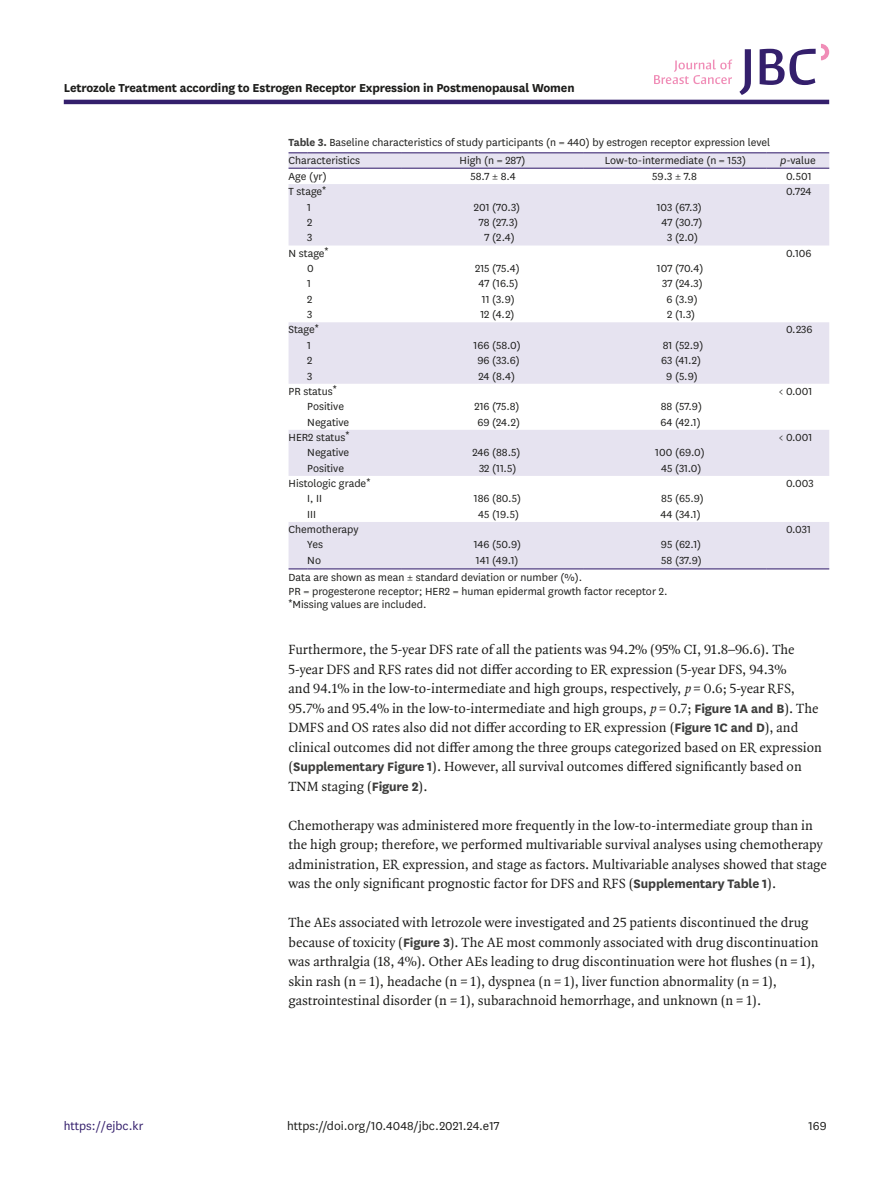
<style>
.page{position:relative;width:893px;height:1191px;background:#fff}
.page>*{position:absolute;margin:0;border:0;box-sizing:border-box;transform-origin:0 0}
.body_p{font:14.25px/19.5px "Quadraat OT";color:#1d1d1b}
.alt-title-type{font:700 13.5px "National";letter-spacing:-.01em;color:#1d1d1b}
.doi_running_footer{font:13.5px "National";color:#1d1d1b}
.t1{font:13.5px "National";color:#341f6c}
.tbody_entry{font:12px "National";color:#1d1d1b}
.table-wrap-foot_p{font:12px "National";color:#1d1d1b}
.table-wrap_caption{font:12px "National";color:#1d1d1b}
.thead_entry{font:12px "National";color:#1d1d1b}
.table-wrap-foot_p_fi{font:12px "National";color:#1d1d1b}
.s1{font-weight:700;color:#3d3d3c}
.s2{font-style:italic}
.s3{font-family:"Arial Unicode MS";font-size:10.5px}
.s4{font-family:"National";font-weight:700;color:#3d3d3c}
</style>
<div class="page">
<hr style="left:64px;top:100px;width:765px;height:4px;background:#341f6c">
<svg style="left:654px;top:59px;width:78px;height:25px"></svg>
<svg style="left:739px;top:44px;width:90px;height:51px"></svg>
<svg style="left:289px;top:153px;width:540px;height:415px;fill:#e6e3f0"></svg>
<svg style="left:289px;top:152px;width:18px;height:1px"></svg>
<hr style="left:307px;top:152px;width:94px;height:1px;background:#341f6c">
<hr style="left:401px;top:152px;width:183px;height:1px;background:#341f6c">
<hr style="left:584px;top:152px;width:183px;height:1px;background:#341f6c">
<hr style="left:767px;top:152px;width:62px;height:1px;background:#341f6c">
<svg style="left:289px;top:168px;width:18px;height:1px"></svg>
<hr style="left:307px;top:168px;width:94px;height:1px;background:#341f6c">
<hr style="left:401px;top:168px;width:183px;height:1px;background:#341f6c">
<hr style="left:584px;top:168px;width:183px;height:1px;background:#341f6c">
<hr style="left:767px;top:168px;width:62px;height:1px;background:#341f6c">
<svg style="left:289px;top:568px;width:18px;height:1px"></svg>
<hr style="left:307px;top:568px;width:94px;height:1px;background:#341f6c">
<hr style="left:401px;top:568px;width:183px;height:1px;background:#341f6c">
<hr style="left:584px;top:568px;width:183px;height:1px;background:#341f6c">
<hr style="left:767px;top:568px;width:62px;height:1px;background:#341f6c">
<p class="alt-title-type" style="left:64px;top:78px;width:512px">Letrozole Treatment according to Estrogen Receptor Expression in Postmenopausal Women</p>
<p class="table-wrap_caption" style="left:289px;top:135px;width:483px"><span class="s1">Table 3.</span> Baseline characteristics of study participants (n = 440) by estrogen receptor expression level</p>
<p class="thead_entry" style="left:289px;top:152px;width:73px">Characteristics</p>
<p class="thead_entry" style="left:459px;top:152px;width:67px">High (n = 287)</p>
<p class="thead_entry" style="left:605px;top:152px;width:143px">Low-to-intermediate (n = 153)</p>
<p class="thead_entry" style="left:780px;top:152px;width:37px"><span class="s2">p</span>-value</p>
<p class="tbody_entry" style="left:289px;top:168px;width:40px">Age (yr)</p>
<p class="tbody_entry" style="left:470px;top:168px;width:47px">58.7 ± 8.4</p>
<p class="tbody_entry" style="left:652px;top:168px;width:46px">59.3 ± 7.8</p>
<p class="tbody_entry" style="left:786px;top:168px;width:27px">0.501</p>
<p class="tbody_entry" style="left:289px;top:184px;width:39px">T stage<span class="s3">*</span></p>
<p class="tbody_entry" style="left:786px;top:184px;width:27px">0.724</p>
<p class="tbody_entry" style="left:307px;top:199px;width:5px">1</p>
<p class="tbody_entry" style="left:474px;top:199px;width:48px">201 (70.3)</p>
<p class="tbody_entry" style="left:657px;top:199px;width:47px">103 (67.3)</p>
<p class="tbody_entry" style="left:307px;top:214px;width:7px">2</p>
<p class="tbody_entry" style="left:479px;top:214px;width:41px">78 (27.3)</p>
<p class="tbody_entry" style="left:661px;top:214px;width:43px">47 (30.7)</p>
<p class="tbody_entry" style="left:307px;top:230px;width:7px">3</p>
<p class="tbody_entry" style="left:484px;top:230px;width:32px">7 (2.4)</p>
<p class="tbody_entry" style="left:667px;top:230px;width:32px">3 (2.0)</p>
<p class="tbody_entry" style="left:289px;top:245px;width:42px">N stage<span class="s3">*</span></p>
<p class="tbody_entry" style="left:786px;top:245px;width:27px">0.106</p>
<p class="tbody_entry" style="left:307px;top:260px;width:8px">0</p>
<p class="tbody_entry" style="left:475px;top:260px;width:46px">215 (75.4)</p>
<p class="tbody_entry" style="left:657px;top:260px;width:48px">107 (70.4)</p>
<p class="tbody_entry" style="left:307px;top:276px;width:5px">1</p>
<p class="tbody_entry" style="left:479px;top:276px;width:41px">47 (16.5)</p>
<p class="tbody_entry" style="left:662px;top:276px;width:42px">37 (24.3)</p>
<p class="tbody_entry" style="left:307px;top:291px;width:7px">2</p>
<p class="tbody_entry" style="left:482px;top:291px;width:34px">11 (3.9)</p>
<p class="tbody_entry" style="left:666px;top:291px;width:33px">6 (3.9)</p>
<p class="tbody_entry" style="left:307px;top:306px;width:7px">3</p>
<p class="tbody_entry" style="left:480px;top:306px;width:36px">12 (4.2)</p>
<p class="tbody_entry" style="left:667px;top:306px;width:30px">2 (1.3)</p>
<p class="tbody_entry" style="left:289px;top:322px;width:32px">Stage<span class="s3">*</span></p>
<p class="tbody_entry" style="left:786px;top:322px;width:28px">0.236</p>
<p class="tbody_entry" style="left:307px;top:337px;width:5px">1</p>
<p class="tbody_entry" style="left:474px;top:337px;width:49px">166 (58.0)</p>
<p class="tbody_entry" style="left:663px;top:337px;width:42px">81 (52.9)</p>
<p class="tbody_entry" style="left:307px;top:353px;width:7px">2</p>
<p class="tbody_entry" style="left:477px;top:353px;width:44px">96 (33.6)</p>
<p class="tbody_entry" style="left:661px;top:353px;width:41px">63 (41.2)</p>
<p class="tbody_entry" style="left:307px;top:368px;width:7px">3</p>
<p class="tbody_entry" style="left:478px;top:368px;width:38px">24 (8.4)</p>
<p class="tbody_entry" style="left:666px;top:368px;width:33px">9 (5.9)</p>
<p class="tbody_entry" style="left:289px;top:383px;width:50px">PR status<span class="s3">*</span></p>
<p class="tbody_entry" style="left:779px;top:383px;width:35px">&lt; 0.001</p>
<p class="tbody_entry" style="left:307px;top:399px;width:38px">Positive</p>
<p class="tbody_entry" style="left:474px;top:399px;width:47px">216 (75.8)</p>
<p class="tbody_entry" style="left:661px;top:399px;width:43px">88 (57.9)</p>
<p class="tbody_entry" style="left:307px;top:414px;width:44px">Negative</p>
<p class="tbody_entry" style="left:477px;top:414px;width:44px">69 (24.2)</p>
<p class="tbody_entry" style="left:660px;top:414px;width:42px">64 (42.1)</p>
<p class="tbody_entry" style="left:289px;top:429px;width:62px">HER2 status<span class="s3">*</span></p>
<p class="tbody_entry" style="left:779px;top:429px;width:35px">&lt; 0.001</p>
<p class="tbody_entry" style="left:307px;top:445px;width:44px">Negative</p>
<p class="tbody_entry" style="left:472px;top:445px;width:50px">246 (88.5)</p>
<p class="tbody_entry" style="left:655px;top:445px;width:51px">100 (69.0)</p>
<p class="tbody_entry" style="left:307px;top:460px;width:38px">Positive</p>
<p class="tbody_entry" style="left:479px;top:460px;width:39px">32 (11.5)</p>
<p class="tbody_entry" style="left:661px;top:460px;width:42px">45 (31.0)</p>
<p class="tbody_entry" style="left:289px;top:475px;width:83px">Histologic grade<span class="s3">*</span></p>
<p class="tbody_entry" style="left:786px;top:475px;width:29px">0.003</p>
<p class="tbody_entry" style="left:307px;top:491px;width:16px">I, II</p>
<p class="tbody_entry" style="left:474px;top:491px;width:49px">186 (80.5)</p>
<p class="tbody_entry" style="left:661px;top:491px;width:44px">85 (65.9)</p>
<p class="tbody_entry" style="left:307px;top:506px;width:10px">III</p>
<p class="tbody_entry" style="left:478px;top:506px;width:42px">45 (19.5)</p>
<p class="tbody_entry" style="left:660px;top:506px;width:42px">44 (34.1)</p>
<p class="tbody_entry" style="left:289px;top:521px;width:72px">Chemotherapy</p>
<p class="tbody_entry" style="left:786px;top:521px;width:26px">0.031</p>
<p class="tbody_entry" style="left:307px;top:537px;width:17px">Yes</p>
<p class="tbody_entry" style="left:474px;top:537px;width:49px">146 (50.9)</p>
<p class="tbody_entry" style="left:661px;top:537px;width:42px">95 (62.1)</p>
<p class="tbody_entry" style="left:307px;top:552px;width:15px">No</p>
<p class="tbody_entry" style="left:476px;top:552px;width:44px">141 (49.1)</p>
<p class="tbody_entry" style="left:661px;top:552px;width:42px">58 (37.9)</p>
<p class="table-wrap-foot_p_fi" style="left:289px;top:570px;width:295px">Data are shown as mean ± standard deviation or number (%).</p>
<p class="table-wrap-foot_p" style="left:289px;top:583px;width:381px">PR = progesterone receptor; HER2 = human epidermal growth factor receptor 2.</p>
<p class="table-wrap-foot_p" style="left:289px;top:597px;width:140px"><span class="s3">*</span>Missing values are included.</p>
<p class="body_p" style="left:289px;top:640px;width:535px">Furthermore, the 5-year DFS rate of all the patients was 94.2% (95% CI, 91.8–96.6). The 5-year DFS and RFS rates did not differ according to ER expression (5-year DFS, 94.3%<br>and 94.1% in the low-to-intermediate and high groups, respectively, <span class="s2">p</span> = 0.6; 5-year RFS, 95.7% and 95.4% in the low-to-intermediate and high groups, <span class="s2">p</span> = 0.7; <span class="s4">Figure 1A and B</span>). The DMFS and OS rates also did not differ according to ER expression (<span class="s4">Figure 1C and D</span>), and clinical outcomes did not differ among the three groups categorized based on ER expression (<span class="s4">Supplementary Figure 1</span>). However, all survival outcomes differed significantly based on TNM staging (<span class="s4">Figure 2</span>).</p>
<p class="body_p" style="left:289px;top:815px;width:540px">Chemotherapy was administered more frequently in the low-to-intermediate group than in the high group; therefore, we performed multivariable survival analyses using chemotherapy administration, ER expression, and stage as factors. Multivariable analyses showed that stage was the only significant prognostic factor for DFS and RFS (<span class="s4">Supplementary Table 1</span>).</p>
<p class="body_p" style="left:289px;top:913px;width:532px">The AEs associated with letrozole were investigated and 25 patients discontinued the drug because of toxicity (<span class="s4">Figure 3</span>). The AE most commonly associated with drug discontinuation was arthralgia (18, 4%). Other AEs leading to drug discontinuation were hot flushes (n = 1), skin rash (n = 1), headache (n = 1), dyspnea (n = 1), liver function abnormality (n = 1), gastrointestinal disorder (n = 1), subarachnoid hemorrhage, and unknown (n = 1).</p>
<p class="t1" style="left:64px;top:1116px;width:81px">https://ejbc.kr</p>
<p class="doi_running_footer" style="left:287px;top:1116px;width:214px">https://doi.org/10.4048/jbc.2021.24.e17</p>
<p class="doi_running_footer" style="left:808px;top:1116px;width:20px">169</p>
</div>
